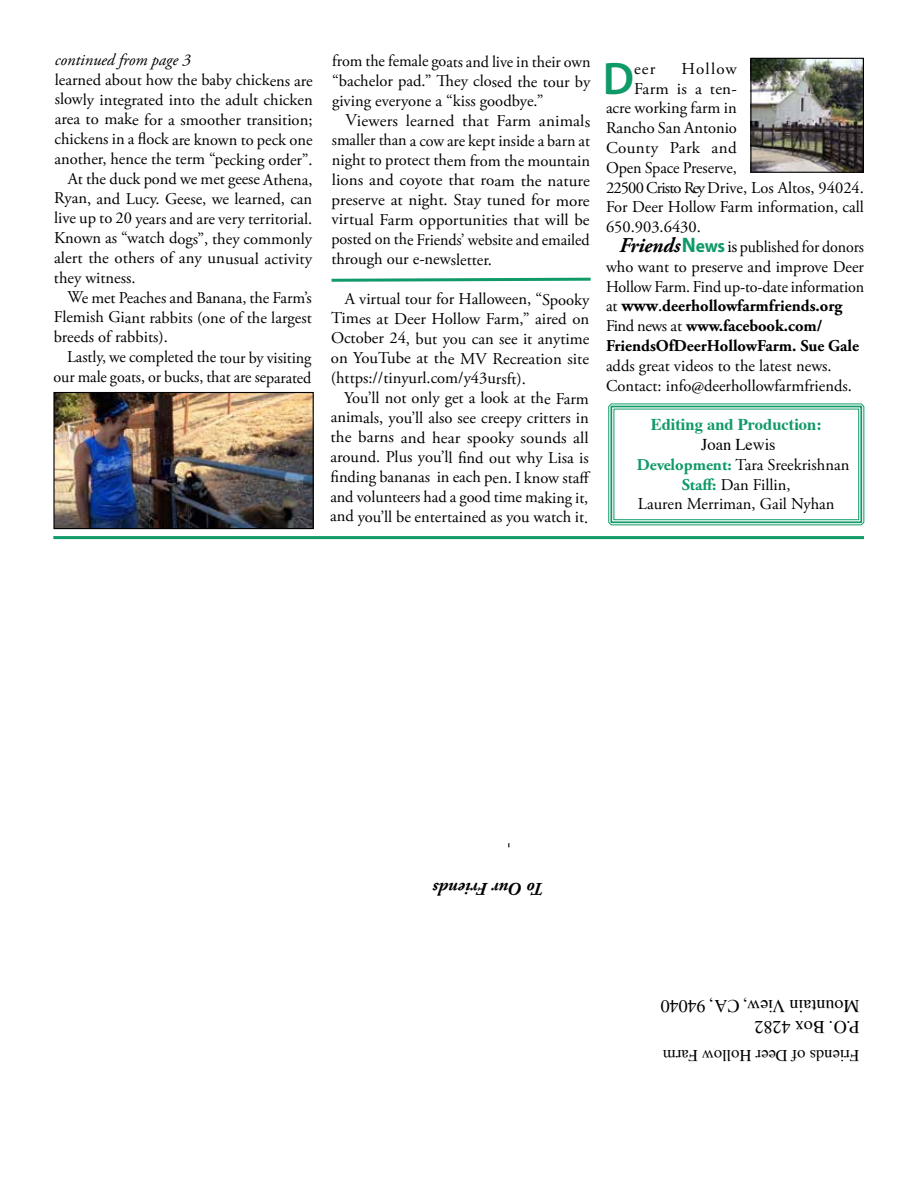
<style>
.page{position:relative;width:918px;height:1188px;background:#fff}
.page>*{position:absolute;margin:0;border:0;box-sizing:border-box;transform-origin:0 0}
.t1{font:600 45.9px "Myriad Pro";color:#0f9a67}
.t2{font:18px/21.6px "Times";color:#000}
.t3{font:italic 700 18px "Adobe Garamond Pro";color:#000}
.t4{font:16.5px/19.8px "Adobe Garamond Pro";letter-spacing:-.005em;color:#000;text-align:justify}
.t5{font:700 16.5px "Adobe Garamond Pro";color:#000}
.t6{font:16.5px "Times";color:#000}
.t7{font:700 16.5px "Times";color:#0f9a67}
.t8{font:italic 16.5px "Adobe Garamond Pro";color:#000}
.t9{font:16.5px "Adobe Garamond Pro";letter-spacing:.025em;color:#000}
.s1{font-weight:700;font-style:italic;font-size:21px}
.s2{font-family:"Myriad Pro";font-weight:700;font-size:21px;color:#0f9a67}
.s3{font-family:"Myriad Pro";font-weight:700;font-size:18px;color:#0f9a67}
.s4{font-family:"Minion Pro"}
.s5{font-weight:400}
.s6{font-size:18px}
.s7{font-family:"Minion Pro";font-weight:400;font-size:18px}
.s8{font-weight:700;color:#0f9a67}
.s9{font-weight:700;color:#0e9967}
</style>
<div class="page">
<img style="left:752px;top:60px;width:110px;height:111px">
<div style="left:750px;top:58px;width:114px;height:115px;border:1px solid #000"></div>
<img style="left:55px;top:394px;width:257px;height:133px">
<div style="left:53px;top:392px;width:261px;height:137px;border:1px solid #000"></div>
<svg style="left:608px;top:403px;width:257px;height:123px"></svg>
<div style="left:610px;top:406px;width:252px;height:117px;border:2px solid #0f9a67"></div>
<div style="left:613px;top:409px;width:246px;height:111px;border:1px solid #0f9a67"></div>
<hr style="left:53px;top:536px;width:811px;height:3px;background:#0f9a67">
<svg style="left:331px;top:277px;width:260px;height:5px"></svg>
<p class="t8" style="left:55px;top:50px;width:137px">continued from page 3</p>
<p class="t4" style="left:55px;top:71px;width:260px">learned about how the baby chickens are</p>
<p class="t4" style="left:55px;top:90px;width:260px">slowly integrated into the adult chicken</p>
<p class="t4" style="left:55px;top:110px;width:260px">area to make for a smoother transition;</p>
<p class="t4" style="left:55px;top:130px;width:260px">chickens in a flock are known to peck one</p>
<p class="t4" style="left:54px;top:150px;width:260px">another, hence the term “pecking order”.</p>
<p class="t4" style="left:68px;top:170px;width:246px">At the duck pond we met geese Athena,</p>
<p class="t4" style="left:54px;top:189px;width:260px">Ryan, and Lucy. Geese, we learned, can</p>
<p class="t4" style="left:54px;top:209px;width:260px">live up to 20 years and are very territorial.</p>
<p class="t4" style="left:54px;top:229px;width:259px">Known as “watch dogs”, they commonly</p>
<p class="t4" style="left:54px;top:249px;width:259px">alert the others of any unusual activity</p>
<p class="t4" style="left:54px;top:268px;width:83px">they witness.</p>
<p class="t4" style="left:67px;top:288px;width:246px">We met Peaches and Banana, the Farm’s</p>
<p class="t4" style="left:54px;top:308px;width:260px">Flemish Giant rabbits (one of the largest</p>
<p class="t4" style="left:54px;top:328px;width:116px">breeds of rabbits).</p>
<p class="t4" style="left:67px;top:348px;width:246px">Lastly, we completed the tour by visiting</p>
<p class="t4" style="left:54px;top:368px;width:259px">our male goats, or bucks, that are separated</p>
<p class="t4" style="left:332px;top:52px;width:260px">from the female goats and live in their own “bachelor pad.” They closed the tour by giving everyone a “kiss goodbye.”</p>
<p class="t4" style="left:331px;top:111px;width:260px;text-indent:14px">Viewers learned that Farm animals smaller than a cow are kept inside a barn at night to protect them from the mountain lions and coyote that roam the nature preserve at night. Stay tuned for more virtual Farm opportunities that will be posted on the Friends’ website and emailed through our e-newsletter.</p>
<p class="t4" style="left:331px;top:290px;width:260px;text-indent:14px">A virtual tour for Halloween, “Spooky Times at Deer Hollow Farm,” aired on October 24, but you can see it anytime on YouTube at the MV Recreation site (https://tinyurl.com/y43ursft).</p>
<p class="t4" style="left:330px;top:389px;width:262px;text-align:left;text-indent:14px">You’ll not only get a look at the Farm animals, you’ll also see creepy critters in the barns and hear spooky sounds all around. Plus you’ll find out why Lisa is finding bananas in each pen. I know staff and volunteers had a good time making it, and you’ll be entertained as you watch it.</p>
<h1 class="t1" style="left:603px;top:49px;width:33px">D</h1>
<p class="t4" style="left:634px;top:59px;width:23px">eer</p>
<p class="t4" style="left:682px;top:59px;width:57px">Hollow</p>
<p class="t4" style="left:634px;top:79px;width:104px">Farm is a ten-</p>
<p class="t4" style="left:606px;top:99px;width:132px">acre working farm in</p>
<p class="t4" style="left:606px;top:119px;width:132px">Rancho San Antonio</p>
<p class="t9" style="left:606px;top:138px;width:132px">County Park and</p>
<p class="t4" style="left:606px;top:158px;width:132px">Open Space Preserve,</p>
<p class="t4" style="left:606px;top:178px;width:259px">22500 Cristo Rey Drive, Los Altos, 94024.</p>
<p class="t4" style="left:606px;top:198px;width:260px">For Deer Hollow Farm information, call</p>
<p class="t4" style="left:606px;top:218px;width:96px">650.903.6430.</p>
<p class="t4" style="left:620px;top:237px;width:246px"><span class="s1">Friends</span><span class="s2">N</span><span class="s3">ews</span> <span class="s4">is</span> published for donors</p>
<p class="t4" style="left:606px;top:257px;width:260px">who want to preserve and improve Deer</p>
<p class="t4" style="left:606px;top:277px;width:260px">Hollow Farm. Find up-to-date information</p>
<p class="t5" style="left:606px;top:297px;width:238px"><span class="s5">at</span> <span class="s6">www</span><span class="s7">.</span>deerhollowfarmfriends.org</p>
<p class="t5" style="left:606px;top:316px;width:218px"><span class="s5">Find news at</span> www.facebook.com/</p>
<p class="t5" style="left:606px;top:336px;width:255px">FriendsOfDeerHollowFarm. Sue Gale</p>
<p class="t4" style="left:606px;top:356px;width:247px">adds great videos to the latest news.<br>Contact: info@deerhollowfarmfriends.</p>
<p class="t7" style="left:651px;top:409px;width:173px">Editing and Production:</p>
<p class="t6" style="left:701px;top:429px;width:76px">Joan Lewis</p>
<p class="t4" style="left:637px;top:455px;width:214px"><span class="s8">Development:</span> Tara Sreekrishnan</p>
<p class="t4" style="left:682px;top:475px;width:110px"><span class="s9">Staff:</span> Dan Fillin,</p>
<p class="t4" style="left:638px;top:495px;width:198px">Lauren Merriman, Gail Nyhan</p>
<p class="t3" style="left:545px;top:899px;width:113px;rotate:-180deg">To Our Friends</p>
<p class="t2" style="left:859px;top:1040px;width:200px;rotate:-180deg">P.O. Box 4282<br>Mountain View, CA, 94040</p>
<p class="t6" style="left:859px;top:1071px;width:198px;rotate:-180deg">Friends of Deer Hollow Farm</p>
</div>
